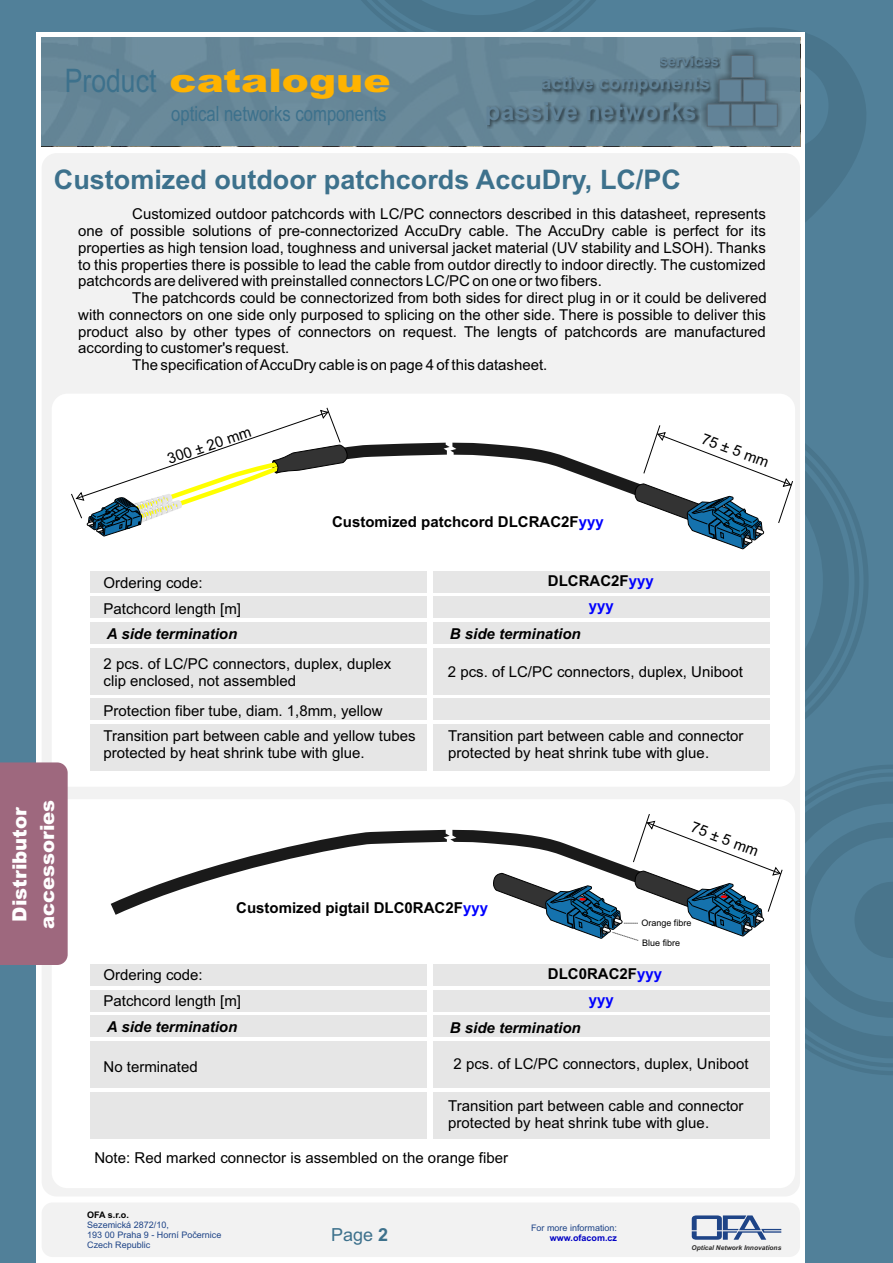
<style>
.page{position:relative;width:893px;height:1263px;background:#518099}
.page>*{position:absolute;margin:0;border:0;box-sizing:border-box;transform-origin:0 0}
.t1{font:900 32.4px "Arial";color:#ffb300;scale:1.25 1}
.t2{font:700 27px "Arial";color:#3d718c}
.t3{font:700 25.35px "Arial";color:#628398}
.t4{font:21px "Arial Narrow";color:#3d718c}
.t5{font:900 19.65px/27.6px "Arial";color:#fff;text-align:center}
.t6{font:700 18.6px "Arial";color:#628398}
.t7{font:18px "Arial";color:#3d718c}
.t8{font:15px/16.8px "Arial";color:#000}
.t9{font:700 15px/25.5px "Arial";color:#000;text-align:center}
.t10{font:italic 700 15px "Arial";color:#000}
.t11{font:700 14.85px "Arial";color:#628398}
.t12{font:9px/10.1px "Arial";color:#1e4487}
.t13{font:9px/19.5px "Arial";color:#000}
.t14{font:700 9px "Arial";color:#0000c4}
.t15{font:700 9px "Arial";color:#000}
.t16{font:italic 700 6.6px "Arial";color:#2b2a29}
.s1{font-family:"Arial Narrow";font-weight:400;color:#3d718c}
.s2{color:#00f}
.s3{font-weight:700}
</style>
<div class="page">
<svg style="left:805px;top:444px;width:63px;height:275px"></svg>
<svg style="left:845px;top:765px;width:48px;height:310px"></svg>
<svg style="left:50px;top:28px;width:816px;height:194px"></svg>
<svg style="left:361px;top:0;width:235px;height:33px"></svg>
<div style="left:37px;top:33px;width:768px;height:1230px;background:#fff"></div>
<div style="left:42px;top:1202px;width:758px;height:55px;background:#f2f2f2;border-radius:11px"></div>
<div style="left:42px;top:153px;width:758px;height:1043px;background:#f2f2f2;border-radius:15px"></div>
<div style="left:42px;top:37px;width:758px;height:109px;background:#688b9e"></div>
<img style="left:488px;top:102px;width:212px;height:27px">
<img style="left:542px;top:77px;width:160px;height:20px">
<img style="left:661px;top:56px;width:41px;height:13px">
<img style="left:702px;top:50px;width:79px;height:82px">
<svg style="left:707px;top:55px;width:71px;height:71px"></svg>
<svg style="left:692px;top:1215px;width:89px;height:25px"></svg>
<div style="left:52px;top:799px;width:743px;height:389px;background:#fff;border-radius:16px"></div>
<div style="left:52px;top:394px;width:743px;height:393px;background:#fff;border-radius:16px"></div>
<svg style="left:71px;top:407px;width:722px;height:142px"></svg>
<div style="left:90px;top:648px;width:336px;height:46px;background:#e6e6e6"></div>
<div style="left:90px;top:699px;width:336px;height:21px;background:#e6e6e6"></div>
<div style="left:90px;top:724px;width:336px;height:47px;background:#e6e6e6"></div>
<div style="left:90px;top:622px;width:336px;height:21px;background:#e6e6e6"></div>
<div style="left:90px;top:597px;width:336px;height:21px;background:#e6e6e6"></div>
<div style="left:90px;top:571px;width:336px;height:21px;background:#e6e6e6"></div>
<div style="left:433px;top:648px;width:336px;height:46px;background:#e6e6e6"></div>
<div style="left:433px;top:699px;width:336px;height:21px;background:#e6e6e6"></div>
<div style="left:433px;top:724px;width:336px;height:47px;background:#e6e6e6"></div>
<div style="left:433px;top:622px;width:336px;height:21px;background:#e6e6e6"></div>
<div style="left:433px;top:597px;width:336px;height:21px;background:#e6e6e6"></div>
<div style="left:433px;top:571px;width:336px;height:21px;background:#e6e6e6"></div>
<svg style="left:110px;top:829px;width:383px;height:86px"></svg>
<svg style="left:444px;top:829px;width:12px;height:30px"></svg>
<div style="left:90px;top:1041px;width:336px;height:47px;background:#e6e6e6"></div>
<div style="left:90px;top:1092px;width:336px;height:47px;background:#e6e6e6"></div>
<div style="left:90px;top:1016px;width:336px;height:21px;background:#e6e6e6"></div>
<div style="left:90px;top:990px;width:336px;height:21px;background:#e6e6e6"></div>
<div style="left:90px;top:965px;width:336px;height:21px;background:#e6e6e6"></div>
<div style="left:433px;top:1041px;width:336px;height:47px;background:#e6e6e6"></div>
<div style="left:433px;top:1092px;width:336px;height:47px;background:#e6e6e6"></div>
<div style="left:433px;top:1016px;width:336px;height:21px;background:#e6e6e6"></div>
<div style="left:433px;top:990px;width:336px;height:21px;background:#e6e6e6"></div>
<div style="left:433px;top:965px;width:336px;height:21px;background:#e6e6e6"></div>
<svg style="left:493px;top:772px;width:400px;height:295px"></svg>
<div style="left:0;top:762px;width:68px;height:203px;background:#9e687e"></div>
<h1 class="t1" style="left:65px;top:69px;width:262px"><span class="s1">Product</span> catalogue</h1>
<h3 class="t4" style="left:171px;top:106px;width:217px">optical networks components</h3>
<p class="t11" style="left:660px;top:55px;width:61px">services</p>
<p class="t6" style="left:541px;top:76px;width:170px">active components</p>
<h3 class="t3" style="left:485px;top:102px;width:213px">passive networks</h3>
<h2 class="t2" style="left:54px;top:170px;width:629px">Customized outdoor patchcords AccuDry, LC/PC</h2>
<p class="t8" style="left:78px;top:207px;width:689px;text-align:justify;text-indent:54px">Customized outdoor patchcords with LC/PC connectors described in this datasheet, represents one of possible solutions of pre-connectorized AccuDry cable. The AccuDry cable is perfect for its properties as high tension load, toughness and universal jacket material (UV stability and LSOH). Thanks to this properties there is possible to lead the cable from outdor directly to indoor directly. The customized patchcords are delivered with preinstalled connectors LC/PC on one or two fibers.</p>
<p class="t8" style="left:132px;top:291px;width:636px">The patchcords could be connectorized from both sides for direct plug in or it could be delivered</p>
<p class="t8" style="left:78px;top:308px;width:689px">with connectors on one side only purposed to splicing on the other side. There is possible to deliver this</p>
<p class="t8" style="left:78px;top:324px;width:689px">product also by other types of connectors on request. The lengts of patchcords are manufactured</p>
<p class="t8" style="left:78px;top:341px;width:213px">according to customer's request.</p>
<p class="t8" style="left:132px;top:358px;width:417px">The specification of AccuDry cable is on page 4 of this datasheet.</p>
<p class="t8" style="left:166px;top:453px;width:89px;rotate:-19deg">300 ± 20 mm</p>
<p class="t8" style="left:705px;top:431px;width:72px;rotate:21deg">75 ± 5 mm</p>
<p class="t8" style="left:104px;top:576px;width:101px">Ordering code:</p>
<p class="t8" style="left:104px;top:601px;width:139px">Patchcord length [m]</p>
<p class="t10" style="left:107px;top:628px;width:132px">A side termination</p>
<p class="t9" style="left:332px;top:510px;width:273px">Customized patchcord DLCRAC2F<span class="s2">yyy</span></p>
<p class="t9" style="left:548px;top:569px;width:107px">DLCRAC2F<span class="s2">yyy yyy</span></p>
<p class="t10" style="left:450px;top:628px;width:132px">B side termination</p>
<h3 class="t5" style="left:8px;top:929px;width:131px;rotate:-90deg">Distributor accessories</h3>
<p class="t8" style="left:104px;top:656px;width:289px">2 pcs. of LC/PC connectors, duplex, duplex clip enclosed, not assembled</p>
<p class="t8" style="left:104px;top:703px;width:281px">Protection fiber tube, diam. 1,8mm, yellow</p>
<p class="t8" style="left:104px;top:729px;width:314px">Transition part between cable and yellow tubes protected by heat shrink tube with glue.</p>
<p class="t8" style="left:448px;top:665px;width:297px">2 pcs. of LC/PC connectors, duplex, Uniboot</p>
<p class="t8" style="left:448px;top:729px;width:297px">Transition part between cable and connector protected by heat shrink tube with glue.</p>
<p class="t8" style="left:694px;top:820px;width:72px;rotate:21deg">75 ± 5 mm</p>
<p class="t8" style="left:104px;top:968px;width:101px">Ordering code:</p>
<p class="t9" style="left:236px;top:896px;width:253px">Customized pigtail DLC0RAC2F<span class="s2">yyy</span></p>
<p class="t8" style="left:104px;top:994px;width:139px">Patchcord length [m]</p>
<p class="t13" style="left:641px;top:914px;width:52px">Orange fibre<br>Blue fibre</p>
<p class="t9" style="left:548px;top:963px;width:116px">DLC0RAC2F<span class="s2">yyy yyy</span></p>
<p class="t10" style="left:107px;top:1021px;width:132px">A side termination</p>
<p class="t8" style="left:104px;top:1060px;width:96px">No terminated</p>
<p class="t10" style="left:450px;top:1022px;width:132px">B side termination</p>
<p class="t8" style="left:453px;top:1056px;width:297px">2 pcs. of LC/PC connectors, duplex, Uniboot</p>
<p class="t8" style="left:448px;top:1099px;width:297px">Transition part between cable and connector protected by heat shrink tube with glue.</p>
<p class="t8" style="left:94px;top:1150px;width:415px">Note: Red marked connector is assembled on the orange fiber</p>
<p class="t15" style="left:87px;top:1212px;width:43px">OFA s.r.o.</p>
<p class="t12" style="left:87px;top:1221px;width:136px">Sezemická 2872/10,<br>193 00 Praha 9 - Horní Počernice<br>Czech Republic</p>
<p class="t12" style="left:531px;top:1224px;width:88px">For more information:</p>
<p class="t7" style="left:331px;top:1228px;width:59px">Page <span class="s3">2</span></p>
<p class="t14" style="left:550px;top:1235px;width:69px">www.ofacom.cz</p>
<p class="t16" style="left:692px;top:1245px;width:91px">Optical Network Innovations</p>
</div>
